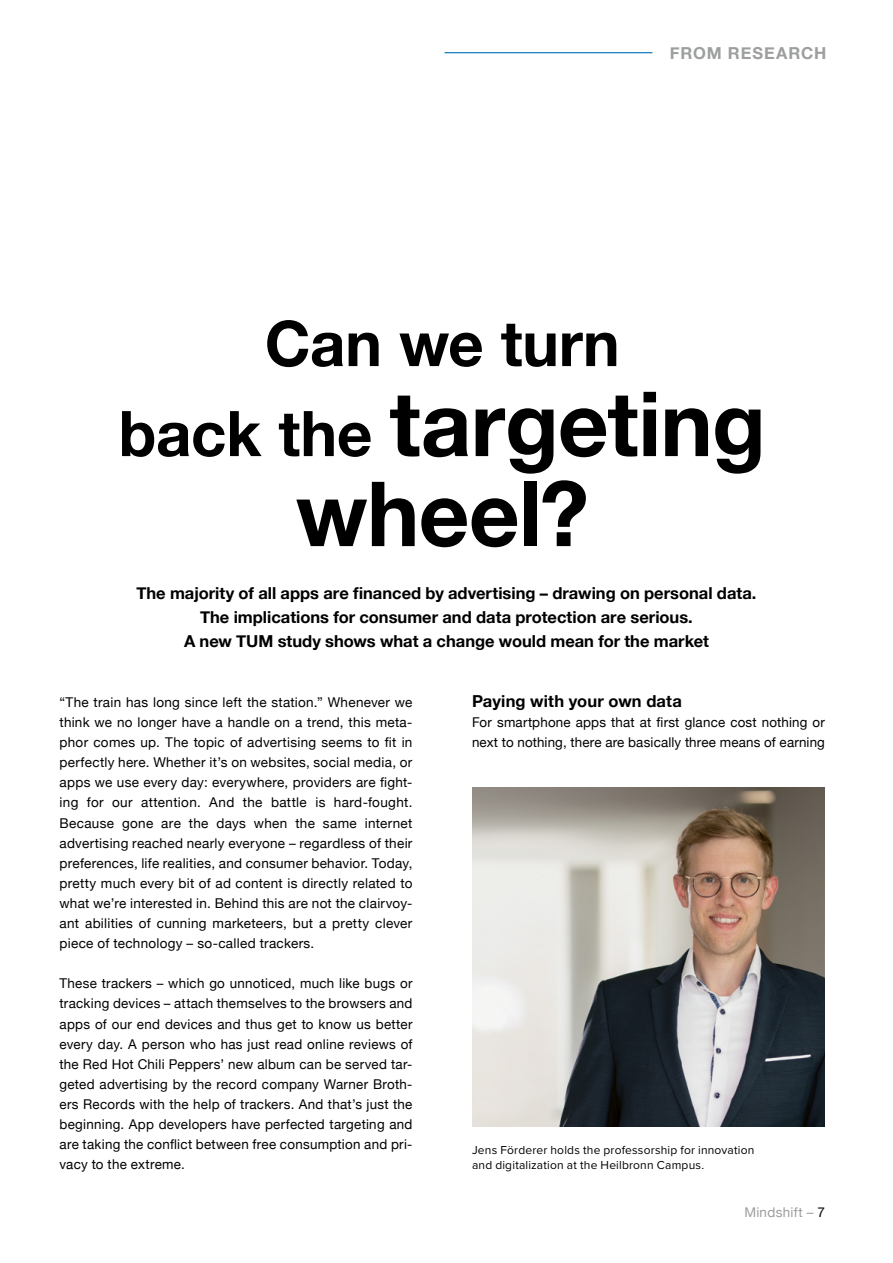
<style>
.page{position:relative;width:893px;height:1263px;background:#fff}
.page>*{position:absolute;margin:0;border:0;box-sizing:border-box;transform-origin:0 0}
.t1{font:700 90px/90px "Helvetica Neue";letter-spacing:-.005em;color:#000;text-align:center}
.t2{font:700 63px "Helvetica Neue";letter-spacing:-.005em;color:#000}
.t3{font:700 16.5px/24px "Helvetica Neue";color:#000;text-align:center}
.t4{font:700 16.5px "Helvetica Neue";letter-spacing:.055em;color:#9d9e9e}
.t5{font:13.5px/20.1px "Helvetica Neue";letter-spacing:.015em;color:#000;text-align:justify}
.t6{font:13.5px "Helvetica Neue";letter-spacing:.02em;color:#9d9e9e}
.t7{font:12px/15px "Proxima Nova";letter-spacing:.015em;color:#000}
.s1{font-size:63px}
.s2{color:#000}
</style>
<div class="page">
<hr style="left:444px;top:52px;width:208px;height:1px;background:#0070ba">
<img style="left:472px;top:787px;width:353px;height:339px">
<p class="t4" style="left:670px;top:40px;width:158px">FROM RESEARCH</p>
<h2 class="t2" style="left:265px;top:294px;width:356px">Can we turn</h2>
<h1 class="t1" style="left:119px;top:381px;width:649px"><span class="s1">back the</span> targeting wheel?</h1>
<p class="t3" style="left:136px;top:581px;width:622px">The majority of all apps are financed by advertising – drawing on personal data.<br>The implications for consumer and data protection are serious.<br>A new TUM study shows what a change would mean for the market</p>
<p class="t5" style="left:60px;top:693px;width:354px">“The train has long since left the station.” Whenever we think we no longer have a handle on a trend, this meta&shy;phor comes up. The topic of advertising seems to fit in perfectly here. Whether it’s on websites, social media, or apps we use every day: everywhere, providers are fight&shy;ing for our attention. And the battle is hard-fought.<br>Because gone are the days when the same internet advertising reached nearly everyone – regardless of their preferences, life realities, and consumer behavior. Today, pretty much every bit of ad content is directly related to what we’re interested in. Behind this are not the clairvoy&shy;ant abilities of cunning marketeers, but a pretty clever piece of technology – so-called trackers.</p>
<p class="t5" style="left:60px;top:974px;width:354px">These trackers – which go unnoticed, much like bugs or tracking devices – attach themselves to the browsers and apps of our end devices and thus get to know us better every day. A person who has just read online reviews of the Red Hot Chili Peppers’ new album can be served tar&shy;geted advertising by the record company Warner Broth&shy;ers Records with the help of trackers. And that’s just the beginning. App developers have perfected targeting and are taking the conflict between free consumption and pri&shy;vacy to the extreme.</p>
<p class="t3" style="left:472px;top:689px;width:211px">Paying with your own data</p>
<p class="t5" style="left:472px;top:713px;width:354px">For smartphone apps that at first glance cost nothing or next to nothing, there are basically three means of earning</p>
<p class="t7" style="left:472px;top:1142px;width:284px">Jens Förderer holds the professorship for innovation and digitalization at the Heilbronn Campus.</p>
<p class="t6" style="left:744px;top:1203px;width:82px">Mindshift – <span class="s2">7</span></p>
</div>
